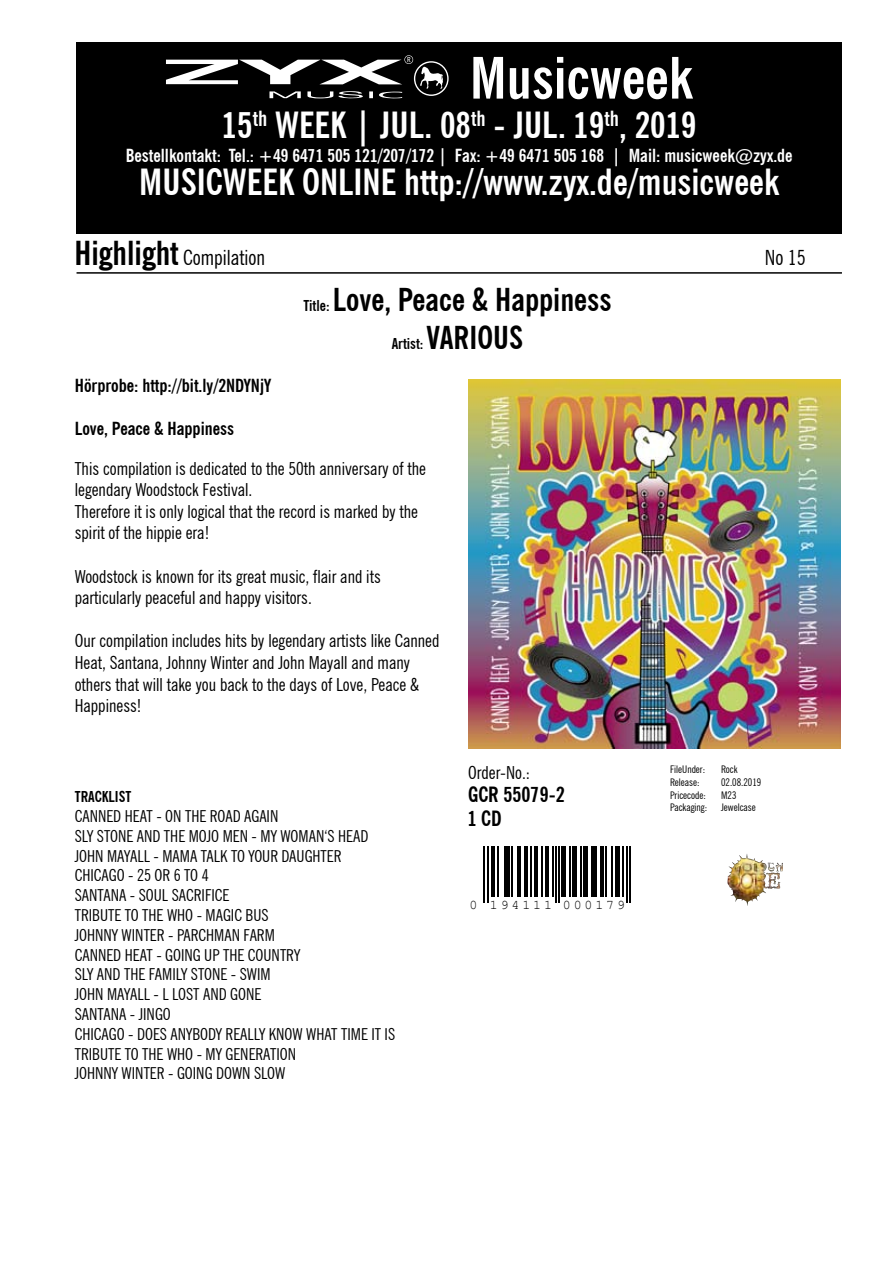
<style>
.page{position:relative;width:893px;height:1263px;background:#fff}
.page>*{position:absolute;margin:0;border:0;box-sizing:border-box;transform-origin:0 0}
.t1{font:700 condensed 57px "News Gothic BT";color:#fff}
.t2{font:700 condensed 36px/57.4px "News Gothic BT";color:#fff;text-align:center}
.t3{font:700 condensed 31.5px "News Gothic BT";color:#000}
.t4{font:condensed 21px "News Gothic BT";color:#000}
.t5{font:700 condensed 21px "News Gothic BT";color:#000}
.t6{font:condensed 18px/21.6px "News Gothic BT";color:#000}
.t7{font:700 condensed 18px "News Gothic BT";color:#fff}
.t8{font:700 condensed 18px "News Gothic BT";color:#000}
.t9{font:condensed 16.5px/19.8px "News Gothic BT";color:#000}
.t10{font:700 condensed 15px "News Gothic BT";color:#000}
.t11{font:13.35px "Courier New";letter-spacing:.215em;color:#000}
.t12{font:condensed 10.5px "News Gothic BT";color:#000}
.s1{font-weight:700;font-size:33px}
.s2{font-size:15px}
.s3{font-size:31.5px}
</style>
<div class="page">
<div style="left:77px;top:43px;width:765px;height:191px;background:#000"></div>
<svg style="left:166px;top:55px;width:283px;height:43px"></svg>
<hr style="left:77px;top:272px;width:765px;height:2px;background:#000">
<img style="left:468px;top:380px;width:372px;height:369px">
<hr style="left:484px;top:846px;width:1px;height:57px;background:#000">
<hr style="left:487px;top:846px;width:1px;height:57px;background:#000">
<hr style="left:491px;top:846px;width:3px;height:50px;background:#000">
<hr style="left:498px;top:846px;width:1px;height:50px;background:#000">
<hr style="left:504px;top:846px;width:1px;height:50px;background:#000">
<hr style="left:507px;top:846px;width:3px;height:50px;background:#000">
<hr style="left:512px;top:846px;width:1px;height:50px;background:#000">
<hr style="left:518px;top:846px;width:3px;height:50px;background:#000">
<hr style="left:524px;top:846px;width:3px;height:50px;background:#000">
<hr style="left:530px;top:846px;width:2px;height:50px;background:#000">
<hr style="left:535px;top:846px;width:3px;height:50px;background:#000">
<hr style="left:541px;top:846px;width:2px;height:50px;background:#000">
<hr style="left:546px;top:846px;width:3px;height:50px;background:#000">
<hr style="left:552px;top:846px;width:1px;height:50px;background:#000">
<hr style="left:555px;top:846px;width:2px;height:57px;background:#000">
<hr style="left:558px;top:846px;width:2px;height:57px;background:#000">
<div style="left:561px;top:846px;width:5px;height:50px;background:#000"></div>
<hr style="left:569px;top:846px;width:2px;height:50px;background:#000">
<div style="left:572px;top:846px;width:5px;height:50px;background:#000"></div>
<hr style="left:580px;top:846px;width:1px;height:50px;background:#000">
<div style="left:583px;top:846px;width:5px;height:50px;background:#000"></div>
<hr style="left:591px;top:846px;width:1px;height:50px;background:#000">
<hr style="left:594px;top:846px;width:3px;height:50px;background:#000">
<hr style="left:600px;top:846px;width:3px;height:50px;background:#000">
<hr style="left:605px;top:846px;width:1px;height:50px;background:#000">
<hr style="left:611px;top:846px;width:1px;height:50px;background:#000">
<hr style="left:616px;top:846px;width:4px;height:50px;background:#000">
<hr style="left:622px;top:846px;width:1px;height:50px;background:#000">
<hr style="left:626px;top:846px;width:2px;height:57px;background:#000">
<hr style="left:630px;top:846px;width:1px;height:57px;background:#000">
<img style="left:727px;top:854px;width:20px;height:41px">
<h1 class="t1" style="left:470px;top:43px;width:224px">Musicweek</h1>
<h2 class="t2" style="left:139px;top:96px;width:641px">15<sup>th</sup> WEEK | JUL. 08<sup>th</sup> - JUL. 19<sup>th</sup>, 2019<br>MUSICWEEK ONLINE http://www.zyx.de/musicweek</h2>
<p class="t7" style="left:126px;top:144px;width:668px">Bestellkontakt: Tel.: +49 6471 505 121/207/172 | Fax: +49 6471 505 168 | Mail: musicweek@zyx.de</p>
<p class="t4" style="left:74px;top:244px;width:192px"><span class="s1">Highlight</span> Compilation</p>
<p class="t4" style="left:765px;top:244px;width:42px">No 15</p>
<h3 class="t3" style="left:304px;top:280px;width:309px"><span class="s2">Title:</span> Love, Peace &amp; Happiness</h3>
<p class="t10" style="left:392px;top:334px;width:133px">Artist: <span class="s3">VARIOUS</span></p>
<p class="t8" style="left:75px;top:374px;width:198px">Hörprobe: http://bit.ly/2NDYNjY</p>
<p class="t8" style="left:75px;top:417px;width:161px">Love, Peace &amp; Happiness</p>
<p class="t6" style="left:75px;top:457px;width:353px">This compilation is dedicated to the 50th anniversary of the legendary Woodstock Festival.<br>Therefore it is only logical that the record is marked by the spirit of the hippie era!</p>
<p class="t6" style="left:75px;top:565px;width:308px">Woodstock is known for its great music, flair and its particularly peaceful and happy visitors.</p>
<p class="t6" style="left:75px;top:630px;width:366px">Our compilation includes hits by legendary artists like Canned Heat, Santana, Johnny Winter and John Mayall and many others that will take you back to the days of Love, Peace &amp; Happiness!</p>
<p class="t10" style="left:75px;top:788px;width:58px">TRACKLIST</p>
<p class="t9" style="left:75px;top:806px;width:322px">CANNED HEAT - ON THE ROAD AGAIN<br>SLY STONE AND THE MOJO MEN - MY WOMAN‘S HEAD<br>JOHN MAYALL - MAMA TALK TO YOUR DAUGHTER<br>CHICAGO - 25 OR 6 TO 4<br>SANTANA - SOUL SACRIFICE<br>TRIBUTE TO THE WHO - MAGIC BUS<br>JOHNNY WINTER - PARCHMAN FARM<br>CANNED HEAT - GOING UP THE COUNTRY<br>SLY AND THE FAMILY STONE - SWIM<br>JOHN MAYALL - L LOST AND GONE<br>SANTANA - JINGO<br>CHICAGO - DOES ANYBODY REALLY KNOW WHAT TIME IT IS<br>TRIBUTE TO THE WHO - MY GENERATION<br>JOHNNY WINTER - GOING DOWN SLOW</p>
<p class="t6" style="left:468px;top:761px;width:64px">Order-No.:</p>
<p class="t5" style="left:468px;top:782px;width:98px">GCR 55079-2</p>
<p class="t5" style="left:468px;top:805px;width:36px">1 CD</p>
<p class="t11" style="left:470px;top:896px;width:157px">0 194111 000179</p>
<p class="t12" style="left:670px;top:763px;width:37px">FileUnder:</p>
<p class="t12" style="left:721px;top:763px;width:18px">Rock</p>
<p class="t12" style="left:670px;top:776px;width:31px">Release:</p>
<p class="t12" style="left:721px;top:776px;width:42px">02.08.2019</p>
<p class="t12" style="left:670px;top:788px;width:37px">Pricecode:</p>
<p class="t12" style="left:721px;top:788px;width:17px">M23</p>
<p class="t12" style="left:670px;top:801px;width:39px">Packaging:</p>
<p class="t12" style="left:721px;top:801px;width:36px">Jewelcase</p>
</div>
